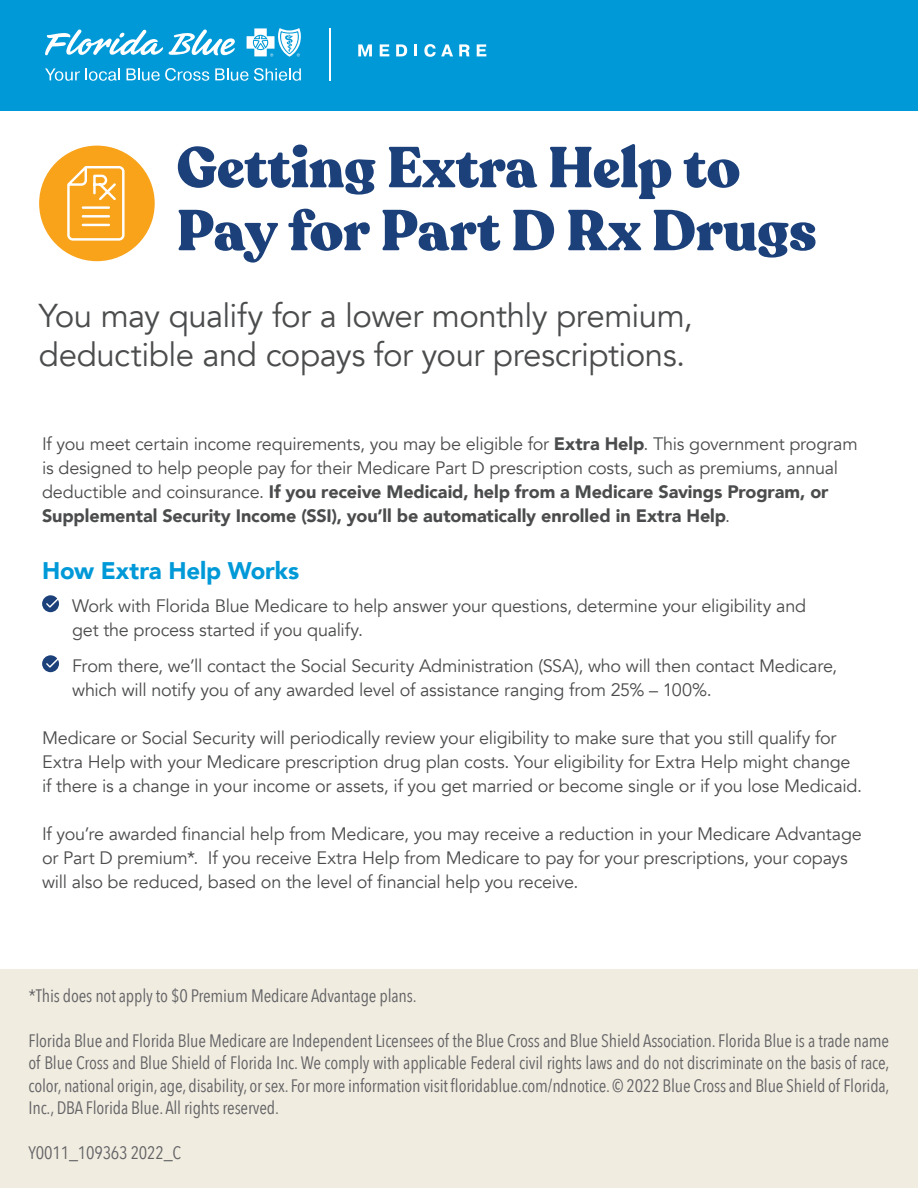
<style>
.page{position:relative;width:918px;height:1188px;background:#fff}
.page>*{position:absolute;margin:0;border:0;box-sizing:border-box;transform-origin:0 0}
.t1{font:900 57px/63px "Recoleta";letter-spacing:-.005em;color:#1b407a}
.t2{font:33px/39px "Avenir";letter-spacing:-.015em;color:#4b4c4d}
.t3{font:900 24px "Avenir";letter-spacing:-.01em;color:#0099d8}
.t4{font:18px/24px "Avenir";letter-spacing:-.015em;color:#4b4c4d}
.t5{font:18px/22.5px "Avenir Next Condensed";letter-spacing:-.01em;color:#636366;text-align:justify}
.s1{font-weight:900}
</style>
<div class="page">
<div style="left:39px;top:146px;width:116px;height:115px;background:#f9a31b;border-radius:50%"></div>
<div style="left:0;top:0;width:918px;height:111px;background:#0099d8"></div>
<svg style="left:42px;top:595px;width:17px;height:17px"></svg>
<svg style="left:42px;top:655px;width:17px;height:17px"></svg>
<svg style="left:67px;top:166px;width:58px;height:75px"></svg>
<div style="left:0;top:970px;width:918px;height:218px;background:#f1ece0"></div>
<hr style="left:329px;top:28px;width:1px;height:53px;background:#fff">
<svg style="left:358px;top:44px;width:14px;height:12px"></svg>
<svg style="left:380px;top:44px;width:9px;height:12px"></svg>
<svg style="left:396px;top:44px;width:11px;height:12px"></svg>
<svg style="left:414px;top:44px;width:3px;height:12px"></svg>
<svg style="left:424px;top:44px;width:29px;height:13px"></svg>
<svg style="left:459px;top:44px;width:11px;height:12px"></svg>
<svg style="left:477px;top:44px;width:9px;height:12px"></svg>
<svg style="left:45px;top:68px;width:75px;height:13px"></svg>
<svg style="left:127px;top:68px;width:82px;height:13px"></svg>
<svg style="left:215px;top:68px;width:33px;height:13px"></svg>
<svg style="left:254px;top:68px;width:47px;height:13px"></svg>
<svg style="left:45px;top:29px;width:190px;height:27px"></svg>
<svg style="left:247px;top:28px;width:54px;height:29px"></svg>
<h1 class="t1" style="left:177px;top:138px;width:642px">Getting Extra Help to<br>Pay for Part D Rx Drugs</h1>
<h2 class="t2" style="left:39px;top:296px;width:655px">You may qualify for a lower monthly premium, deductible and copays for your prescriptions.</h2>
<p class="t4" style="left:42px;top:432px;width:817px">If you meet certain income requirements, you may be eligible for <span class="s1">Extra Help</span>. This government program is designed to help people pay for their Medicare Part D prescription costs, such as premiums, annual deductible and coinsurance. <span class="s1">If you receive Medicaid, help from a Medicare Savings Program, or Supplemental Security Income (SSI), you’ll be automatically enrolled in Extra Help</span>.</p>
<h3 class="t3" style="left:42px;top:550px;width:259px">How Extra Help Works</h3>
<p class="t4" style="left:72px;top:594px;width:736px">Work with Florida Blue Medicare to help answer your questions, determine your eligibility and get the process started if you qualify.</p>
<p class="t4" style="left:72px;top:654px;width:767px">From there, we’ll contact the Social Security Administration (SSA), who will then contact Medicare, which will notify you of any awarded level of assistance ranging from 25% – 100%.</p>
<p class="t4" style="left:42px;top:726px;width:821px">Medicare or Social Security will periodically review your eligibility to make sure that you still qualify for<br>Extra Help with your Medicare prescription drug plan costs. Your eligibility for Extra Help might change if there is a change in your income or assets, if you get married or become single or if you lose Medicaid.</p>
<p class="t4" style="left:42px;top:822px;width:821px">If you’re awarded financial help from Medicare, you may receive a reduction in your Medicare Advantage or Part D premium*. If you receive Extra Help from Medicare to pay for your prescriptions, your copays will also be reduced, based on the level of financial help you receive.</p>
<p class="t5" style="left:28px;top:983px;width:390px">*This does not apply to $0 Premium Medicare Advantage plans.</p>
<p class="t5" style="left:28px;top:1028px;width:863px">Florida Blue and Florida Blue Medicare are Independent Licensees of the Blue Cross and Blue Shield Association. Florida Blue is a trade name of Blue Cross and Blue Shield of Florida Inc. We comply with applicable Federal civil rights laws and do not discriminate on the basis of race, color, national origin, age, disability, or sex. For more information visit floridablue.com/ndnotice. © 2022 Blue Cross and Blue Shield of Florida, Inc., DBA Florida Blue. All rights reserved.</p>
<p class="t5" style="left:28px;top:1141px;width:154px">Y0011_109363 2022_C</p>
</div>
